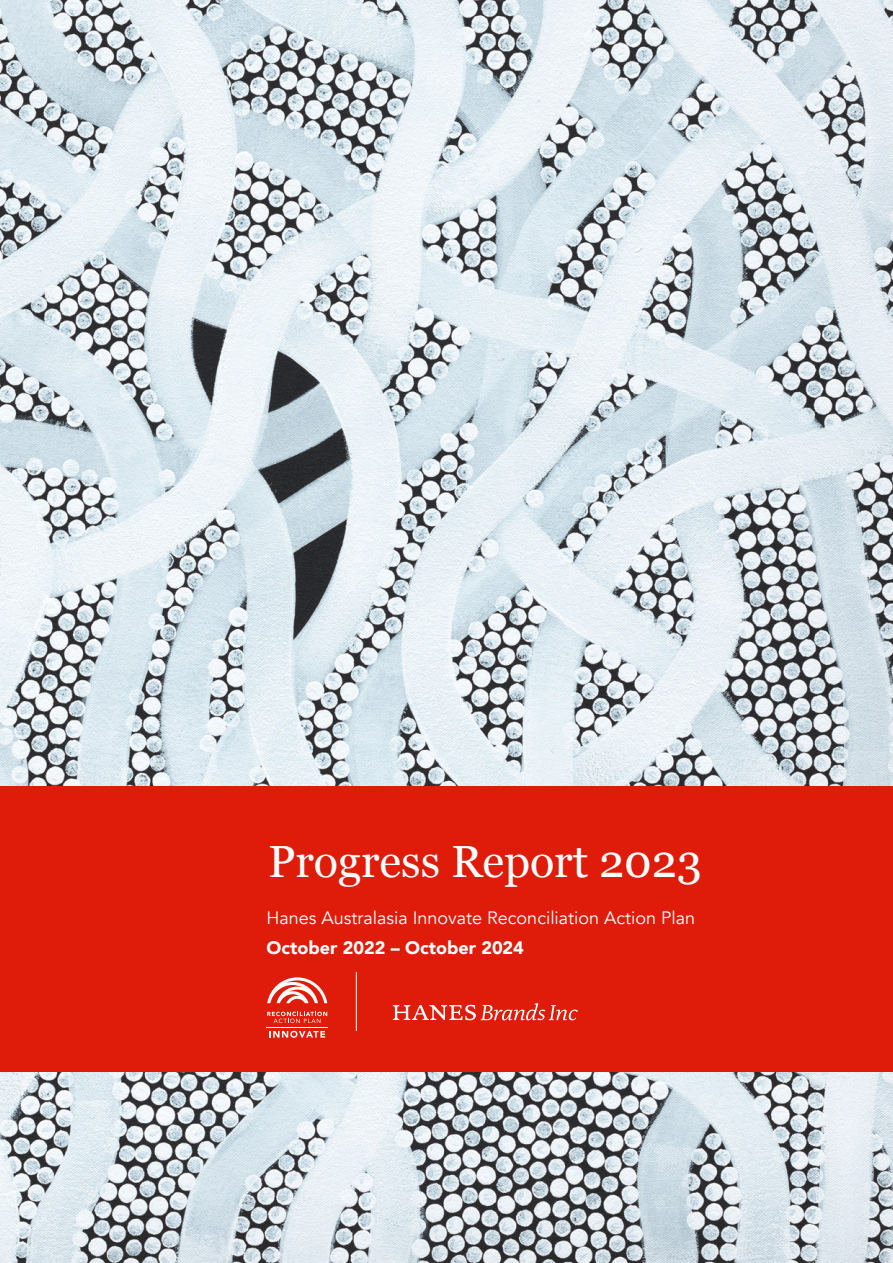
<style>
.page{position:relative;width:893px;height:1263px;background:#fff}
.page>*{position:absolute;margin:0;border:0;box-sizing:border-box;transform-origin:0 0}
.t1{font:45px "Georgia";color:#fff}
.t2{font:18px "Avenir";color:#fff}
.t3{font:900 18px "Avenir";color:#fff}
</style>
<div class="page">
<img style="left:0;top:0;width:893px;height:1263px">
<div style="left:0;top:786px;width:893px;height:286px;background:#df1c0a"></div>
<svg style="left:393px;top:1003px;width:185px;height:17px"></svg>
<svg style="left:267px;top:977px;width:60px;height:26px"></svg>
<svg style="left:267px;top:1012px;width:60px;height:11px"></svg>
<hr style="left:267px;top:1027px;width:61px;height:1px;background:#fff">
<svg style="left:269px;top:1031px;width:56px;height:7px"></svg>
<hr style="left:356px;top:972px;width:1px;height:59px;background:#fff">
<h1 class="t1" style="left:268px;top:828px;width:435px">Progress Report 2023</h1>
<p class="t2" style="left:266px;top:907px;width:430px">Hanes Australasia Innovate Reconciliation Action Plan</p>
<p class="t3" style="left:266px;top:932px;width:259px">October 2022 – October 2024</p>
</div>
